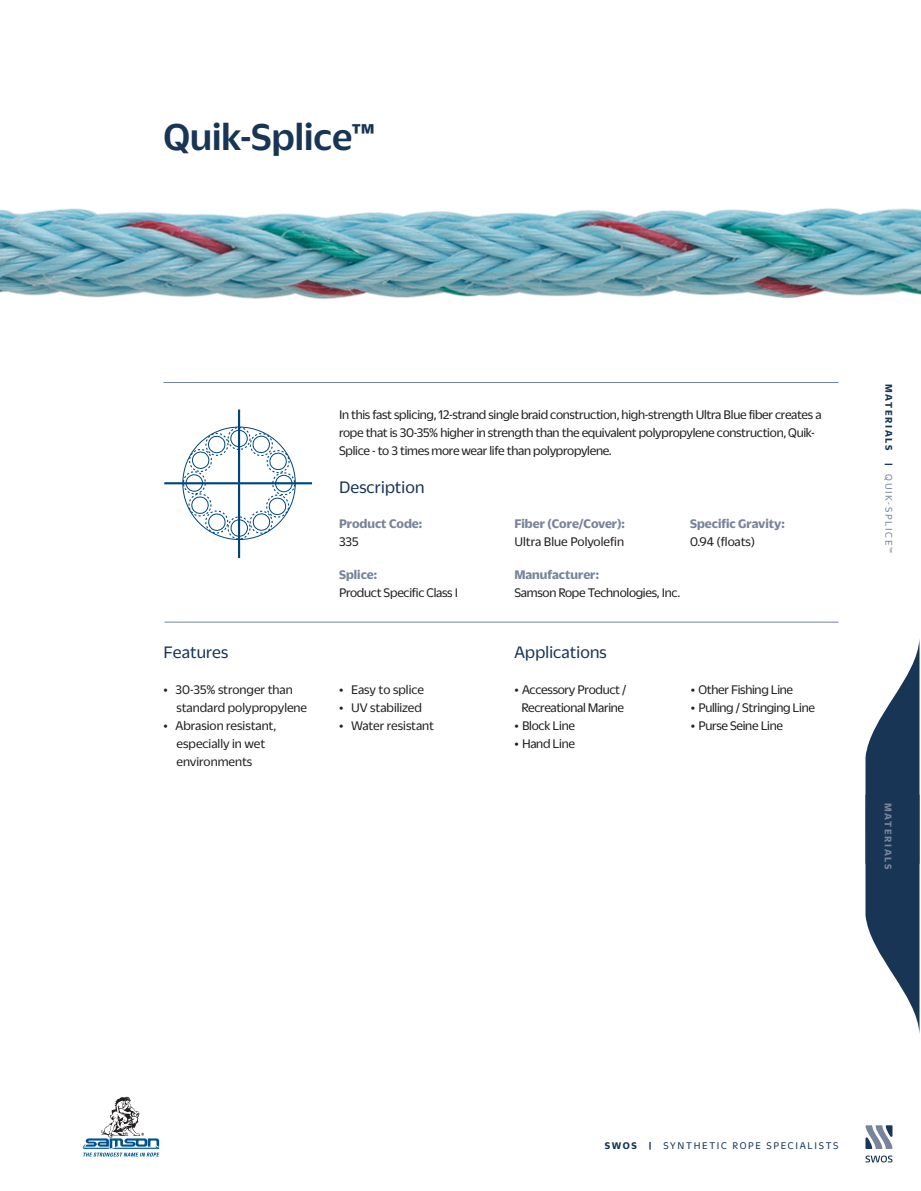
<style>
.page{position:relative;width:921px;height:1191px;background:#fff}
.page>*{position:absolute;margin:0;border:0;box-sizing:border-box;transform-origin:0 0}
.t1{font:500 40.5px "Duplicate Sans";color:#183556}
.t2{font:18px "Duplicate Sans";letter-spacing:.01em;color:#183556}
.t3{font:13.5px/18px "Duplicate Sans";letter-spacing:-.02em;color:#231f20}
.t4{font:13.5px "Duplicate Sans";color:#231f20}
.t5{font:700 13.5px "Duplicate Sans";color:#78849c}
.t6{font:10.5px "Duplicate Sans";letter-spacing:.16em;color:#183556}
.t7{font:10.5px "Duplicate Sans";letter-spacing:.16em;color:#78849c}
.t8{font:700 10.5px "Duplicate Sans";letter-spacing:.16em;color:#78849c}
.s1{font-weight:700;color:#183556}
.s2{font-weight:700}
</style>
<div class="page">
<svg style="left:866px;top:639px;width:54px;height:395px"></svg>
<hr style="left:164px;top:622px;width:674px;height:1px;background:#78849c">
<hr style="left:164px;top:382px;width:674px;height:1px;background:#78849c">
<svg style="left:865px;top:1156px;width:27px;height:7px"></svg>
<svg style="left:865px;top:1125px;width:28px;height:24px"></svg>
<hr style="left:164px;top:482px;width:147px;height:2px;background:#00467e">
<hr style="left:238px;top:410px;width:2px;height:148px;background:#00467e">
<div style="left:228px;top:427px;width:23px;height:23px;border:1px dashed #00467e;border-radius:50%"></div>
<div style="left:231px;top:430px;width:17px;height:17px;border:1px solid #00467e;border-radius:50%"></div>
<svg style="left:188px;top:430px;width:43px;height:43px"></svg>
<div style="left:186px;top:474px;width:17px;height:18px;border:1px solid #00467e;border-radius:50%"></div>
<div style="left:183px;top:471px;width:23px;height:24px;border:1px dashed #00467e;border-radius:50%"></div>
<svg style="left:186px;top:491px;width:43px;height:43px"></svg>
<svg style="left:247px;top:494px;width:43px;height:42px"></svg>
<div style="left:275px;top:475px;width:17px;height:17px;border:1px solid #00467e;border-radius:50%"></div>
<div style="left:272px;top:472px;width:24px;height:24px;border:1px dashed #00467e;border-radius:50%"></div>
<svg style="left:249px;top:432px;width:43px;height:44px"></svg>
<div style="left:231px;top:519px;width:17px;height:18px;border:1px solid #00467e;border-radius:50%"></div>
<div style="left:227px;top:516px;width:24px;height:24px;border:1px dashed #00467e;border-radius:50%"></div>
<svg style="left:83px;top:1097px;width:76px;height:60px"></svg>
<img style="left:0;top:208px;width:921px;height:91px">
<p class="t1" style="left:164px;top:110px;width:213px">Quik-Splice™</p>
<p class="t2" style="left:164px;top:641px;width:66px">Features</p>
<p class="t4" style="left:164px;top:681px;width:131px">• 30-35% stronger than</p>
<p class="t4" style="left:177px;top:699px;width:132px">standard polypropylene</p>
<p class="t4" style="left:164px;top:717px;width:114px">• Abrasion resistant,</p>
<p class="t4" style="left:177px;top:735px;width:90px">especially in wet</p>
<p class="t4" style="left:177px;top:753px;width:77px">environments</p>
<p class="t3" style="left:339px;top:404px;width:484px">In this fast splicing, 12-strand single braid construction, high-strength Ultra Blue fiber creates a rope that is 30-35% higher in strength than the equivalent polypropylene construction, Quik-<br>Splice - to 3 times more wear life than polypropylene.</p>
<p class="t2" style="left:339px;top:476px;width:87px">Description</p>
<p class="t5" style="left:339px;top:515px;width:85px">Product Code:</p>
<p class="t3" style="left:339px;top:532px;width:21px">335</p>
<p class="t5" style="left:339px;top:566px;width:40px">Splice:</p>
<p class="t3" style="left:339px;top:583px;width:121px">Product Specific Class I</p>
<p class="t4" style="left:339px;top:681px;width:87px">• Easy to splice</p>
<p class="t4" style="left:339px;top:699px;width:84px">• UV stabilized</p>
<p class="t3" style="left:339px;top:716px;width:97px">• Water resistant</p>
<p class="t5" style="left:514px;top:515px;width:112px">Fiber (Core/Cover):</p>
<p class="t4" style="left:514px;top:533px;width:111px">Ultra Blue Polyolefin</p>
<p class="t5" style="left:514px;top:566px;width:86px">Manufacturer:</p>
<p class="t3" style="left:514px;top:583px;width:167px">Samson Rope Technologies, Inc.</p>
<p class="t5" style="left:690px;top:515px;width:96px">Specific Gravity:</p>
<p class="t3" style="left:690px;top:532px;width:67px">0.94 (floats)</p>
<p class="t2" style="left:514px;top:641px;width:94px">Applications</p>
<p class="t3" style="left:514px;top:680px;width:114px">• Accessory Product /</p>
<p class="t3" style="left:522px;top:698px;width:104px">Recreational Marine</p>
<p class="t3" style="left:514px;top:716px;width:62px">• Block Line</p>
<p class="t3" style="left:514px;top:734px;width:62px">• Hand Line</p>
<p class="t3" style="left:691px;top:680px;width:104px">• Other Fishing Line</p>
<p class="t3" style="left:691px;top:698px;width:126px">• Pulling / Stringing Line</p>
<p class="t3" style="left:691px;top:716px;width:94px">• Purse Seine Line</p>
<p class="t7" style="left:896px;top:384px;width:171px;rotate:90deg"><span class="s1">MATERIALS |</span> QUIK-SPLICE™</p>
<p class="t8" style="left:895px;top:803px;width:68px;rotate:90deg">MATERIALS</p>
<p class="t6" style="left:605px;top:1139px;width:235px"><span class="s2">SWOS |</span> SYNTHETIC ROPE SPECIALISTS</p>
</div>
